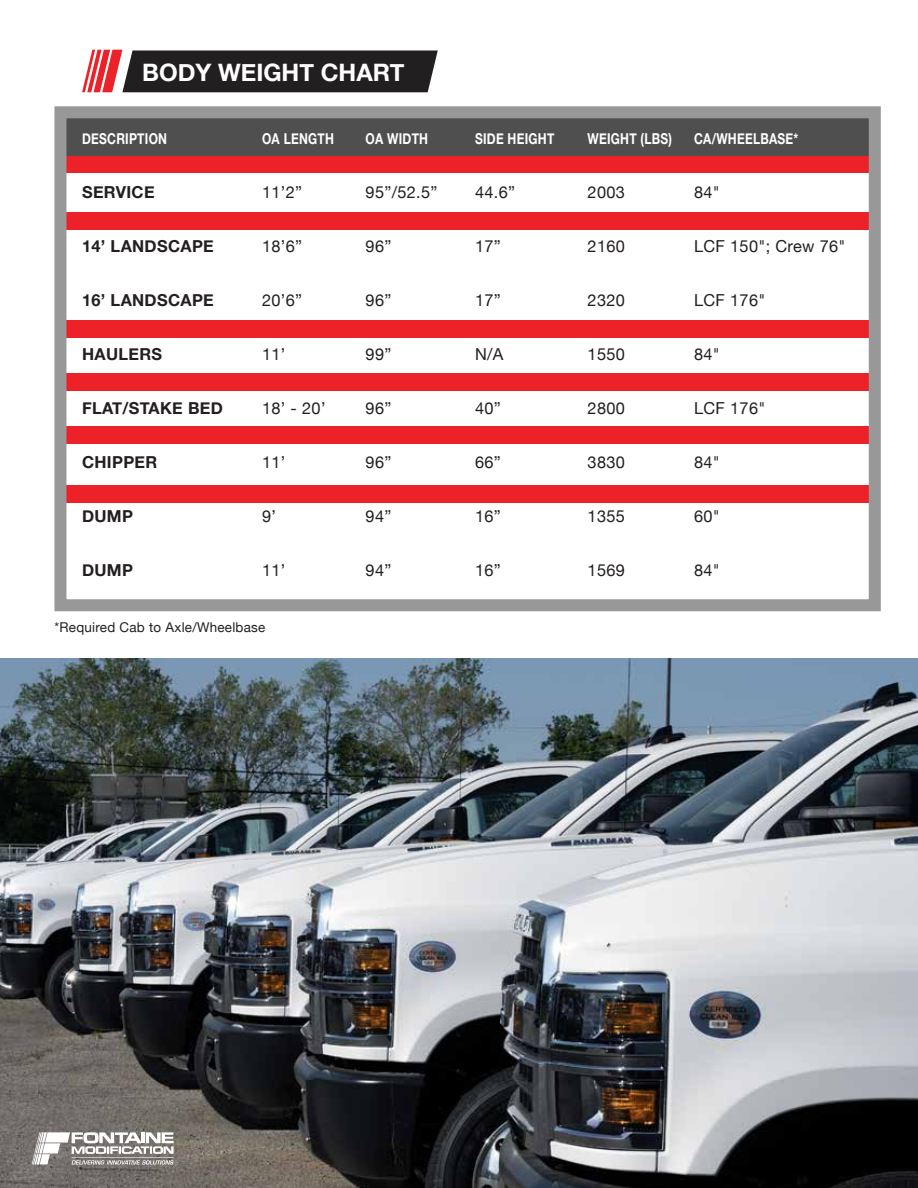
<style>
.page{position:relative;width:918px;height:1188px;background:#fff}
.page>*{position:absolute;margin:0;border:0;box-sizing:border-box;transform-origin:0 0}
.t1{font:700 24px "Helvetica Neue";color:#fff}
.t2{font:16.5px "Helvetica Neue";letter-spacing:.02em;color:#231f20}
.t3{font:700 16.5px "Helvetica Neue";letter-spacing:.02em;color:#231f20}
.t4{font:700 15px "Helvetica Neue";letter-spacing:.02em;color:#fff;scale:.8 1}
.t5{font:13.5px "Helvetica Neue";letter-spacing:.02em;color:#231f20}
</style>
<div class="page">
<div style="left:60px;top:156px;width:815px;height:17px;background:#ed2128"></div>
<div style="left:60px;top:212px;width:815px;height:18px;background:#ed2128"></div>
<div style="left:60px;top:320px;width:815px;height:18px;background:#ed2128"></div>
<div style="left:60px;top:373px;width:815px;height:18px;background:#ed2128"></div>
<div style="left:60px;top:427px;width:815px;height:17px;background:#ed2128"></div>
<div style="left:60px;top:485px;width:815px;height:17px;background:#ed2128"></div>
<div style="left:60px;top:115px;width:815px;height:41px;background:#4f4f4f"></div>
<svg style="left:82px;top:50px;width:356px;height:42px;background:#423234"></svg>
<div style="left:54px;top:106px;width:827px;height:505px;border:12px solid #989899"></div>
<img style="left:0;top:659px;width:918px;height:529px">
<svg style="left:32px;top:1132px;width:142px;height:33px"></svg>
<h1 class="t1" style="left:142px;top:54px;width:264px">BODY WEIGHT CHART</h1>
<p class="t4" style="left:82px;top:127px;width:108px">DESCRIPTION</p>
<p class="t4" style="left:262px;top:127px;width:91px">OA LENGTH</p>
<p class="t4" style="left:366px;top:127px;width:80px">OA WIDTH</p>
<p class="t4" style="left:475px;top:127px;width:101px">SIDE HEIGHT</p>
<p class="t4" style="left:588px;top:127px;width:107px">WEIGHT (LBS)</p>
<p class="t4" style="left:694px;top:127px;width:132px">CA/WHEELBASE*</p>
<p class="t3" style="left:82px;top:179px;width:74px">SERVICE</p>
<p class="t2" style="left:262px;top:180px;width:42px">11’2”</p>
<p class="t2" style="left:366px;top:180px;width:73px">95”/52.5”</p>
<p class="t2" style="left:475px;top:180px;width:42px">44.6”</p>
<p class="t2" style="left:588px;top:180px;width:39px">2003</p>
<p class="t2" style="left:694px;top:180px;width:27px">84"</p>
<p class="t3" style="left:82px;top:233px;width:133px">14’ LANDSCAPE</p>
<p class="t2" style="left:262px;top:234px;width:42px">18’6”</p>
<p class="t2" style="left:366px;top:234px;width:27px">96”</p>
<p class="t2" style="left:475px;top:234px;width:27px">17”</p>
<p class="t2" style="left:588px;top:234px;width:39px">2160</p>
<p class="t2" style="left:694px;top:234px;width:153px">LCF 150"; Crew 76"</p>
<p class="t3" style="left:82px;top:287px;width:133px">16’ LANDSCAPE</p>
<p class="t2" style="left:262px;top:288px;width:42px">20’6”</p>
<p class="t2" style="left:366px;top:288px;width:27px">96”</p>
<p class="t2" style="left:475px;top:288px;width:27px">17”</p>
<p class="t2" style="left:588px;top:288px;width:39px">2320</p>
<p class="t2" style="left:694px;top:288px;width:73px">LCF 176"</p>
<p class="t3" style="left:82px;top:341px;width:82px">HAULERS</p>
<p class="t2" style="left:262px;top:342px;width:25px">11’</p>
<p class="t2" style="left:366px;top:342px;width:27px">99”</p>
<p class="t2" style="left:475px;top:342px;width:30px">N/A</p>
<p class="t2" style="left:588px;top:342px;width:39px">1550</p>
<p class="t2" style="left:694px;top:342px;width:27px">84"</p>
<p class="t3" style="left:82px;top:395px;width:142px">FLAT/STAKE BED</p>
<p class="t2" style="left:262px;top:396px;width:65px">18’ - 20’</p>
<p class="t2" style="left:366px;top:396px;width:27px">96”</p>
<p class="t2" style="left:475px;top:396px;width:27px">40”</p>
<p class="t2" style="left:588px;top:396px;width:39px">2800</p>
<p class="t2" style="left:694px;top:396px;width:73px">LCF 176"</p>
<p class="t3" style="left:82px;top:449px;width:77px">CHIPPER</p>
<p class="t2" style="left:262px;top:450px;width:25px">11’</p>
<p class="t2" style="left:366px;top:450px;width:27px">96”</p>
<p class="t2" style="left:475px;top:450px;width:27px">66”</p>
<p class="t2" style="left:588px;top:450px;width:39px">3830</p>
<p class="t2" style="left:694px;top:450px;width:27px">84"</p>
<p class="t3" style="left:82px;top:503px;width:52px">DUMP</p>
<p class="t2" style="left:262px;top:504px;width:15px">9’</p>
<p class="t2" style="left:366px;top:504px;width:27px">94”</p>
<p class="t2" style="left:475px;top:504px;width:27px">16”</p>
<p class="t2" style="left:588px;top:504px;width:39px">1355</p>
<p class="t2" style="left:694px;top:504px;width:27px">60"</p>
<p class="t3" style="left:82px;top:557px;width:52px">DUMP</p>
<p class="t2" style="left:262px;top:558px;width:25px">11’</p>
<p class="t2" style="left:366px;top:558px;width:27px">94”</p>
<p class="t2" style="left:475px;top:558px;width:27px">16”</p>
<p class="t2" style="left:588px;top:558px;width:39px">1569</p>
<p class="t2" style="left:694px;top:558px;width:27px">84"</p>
<p class="t5" style="left:54px;top:618px;width:212px">*Required Cab to Axle/Wheelbase</p>
</div>
